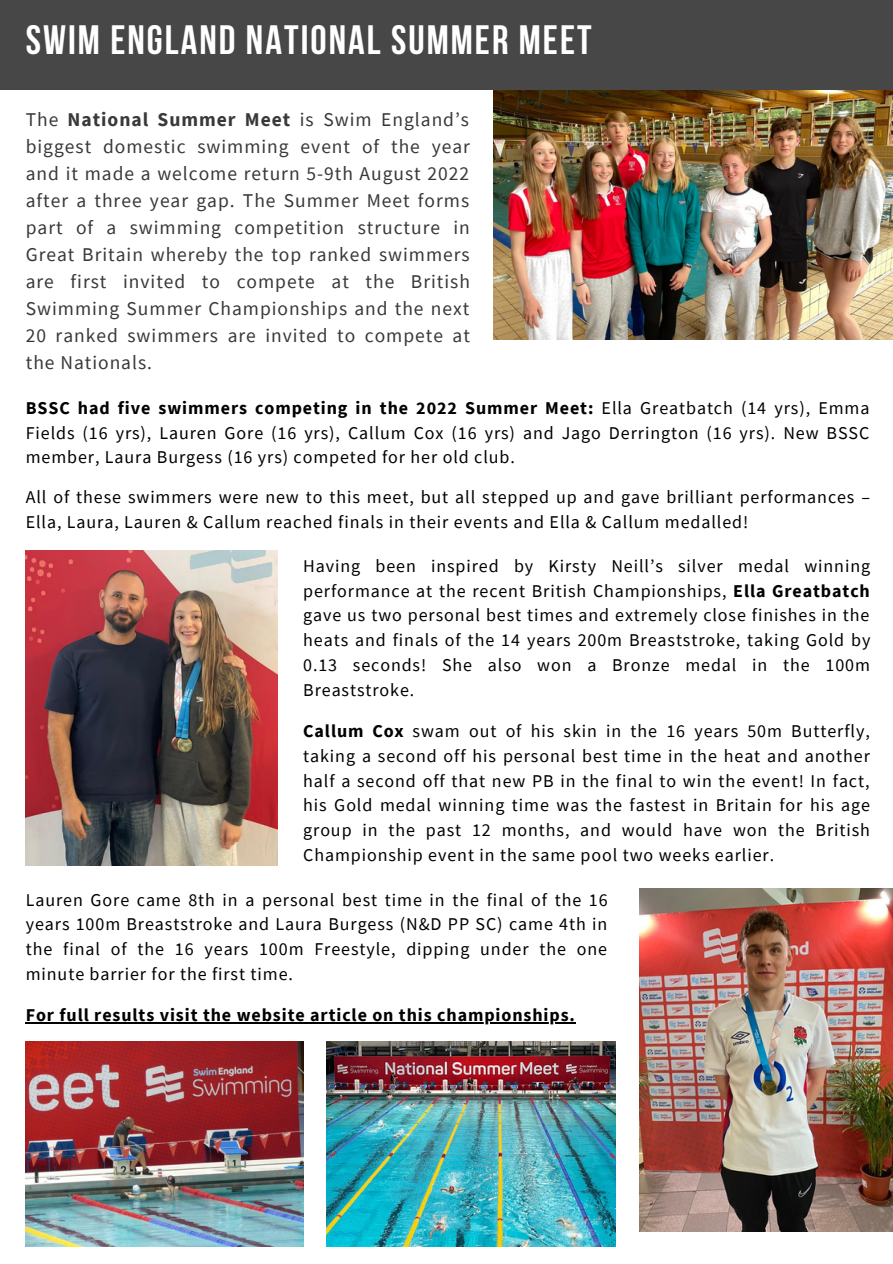
<style>
.page{position:relative;width:893px;height:1264px;background:#fff}
.page>*{position:absolute;margin:0;border:0;box-sizing:border-box;transform-origin:0 0}
.t1{font:700 40.8px "Bebas Neue";letter-spacing:.05em;color:#fff}
.t2{font:19.5px/27px "Source Sans Pro";letter-spacing:.05em;color:#393939;text-align:justify}
.t3{font:18px/24.8px "Source Sans Pro";letter-spacing:.05em;color:#000;text-align:justify}
.t4{font:700 18px "Source Sans Pro";letter-spacing:.05em;color:#000}
.s1{font-weight:700}
</style>
<div class="page">
<img style="left:493px;top:89px;width:399px;height:251px">
<div style="left:0;top:0;width:892px;height:89px;background:#474747"></div>
<img style="left:327px;top:1041px;width:289px;height:205px">
<img style="left:26px;top:550px;width:252px;height:315px">
<img style="left:639px;top:888px;width:253px;height:343px">
<img style="left:26px;top:1041px;width:277px;height:205px">
<hr style="left:26px;top:1022px;width:549px;height:1px;background:#000">
<h1 class="t1" style="left:26px;top:23px;width:567px">SWIM ENGLAND NATIONAL SUMMER MEET</h1>
<p class="t2" style="left:26px;top:105px;width:446px">The <span class="s1">National Summer Meet</span> is Swim England’s biggest domestic swimming event of the year and it made a welcome return 5-9th August 2022 after a three year gap. The Summer Meet forms part of a swimming competition structure in Great Britain whereby the top ranked swimmers are first invited to compete at the British Swimming Summer Championships and the next 20 ranked swimmers are invited to compete at the Nationals.</p>
<p class="t3" style="left:26px;top:395px;width:845px"><span class="s1">BSSC had five swimmers competing in the 2022 Summer Meet:</span> Ella Greatbatch (14 yrs), Emma Fields (16 yrs), Lauren Gore (16 yrs), Callum Cox (16 yrs) and Jago Derrington (16 yrs). New BSSC member, Laura Burgess (16 yrs) competed for her old club.</p>
<p class="t3" style="left:26px;top:484px;width:845px">All of these swimmers were new to this meet, but all stepped up and gave brilliant performances –<br>Ella, Laura, Lauren &amp; Callum reached finals in their events and Ella &amp; Callum medalled!</p>
<p class="t3" style="left:303px;top:553px;width:568px">Having been inspired by Kirsty Neill’s silver medal winning performance at the recent British Championships, <span class="s1">Ella Greatbatch </span>gave us two personal best times and extremely close finishes in the heats and finals of the 14 years 200m Breaststroke, taking Gold by 0.13 seconds! She also won a Bronze medal in the 100m Breaststroke.</p>
<p class="t3" style="left:303px;top:718px;width:568px"><span class="s1">Callum Cox</span> swam out of his skin in the 16 years 50m Butterfly, taking a second off his personal best time in the heat and another half a second off that new PB in the final to win the event! In fact, his Gold medal winning time was the fastest in Britain for his age group in the past 12 months, and would have won the British Championship event in the same pool two weeks earlier.</p>
<p class="t3" style="left:26px;top:886px;width:583px">Lauren Gore came 8th in a personal best time in the final of the 16 years 100m Breaststroke and Laura Burgess (N&amp;D PP SC) came 4th in the final of the 16 years 100m Freestyle, dipping under the one minute barrier for the first time.</p>
<p class="t4" style="left:26px;top:1003px;width:550px">For full results visit the website article on this championships.</p>
</div>
